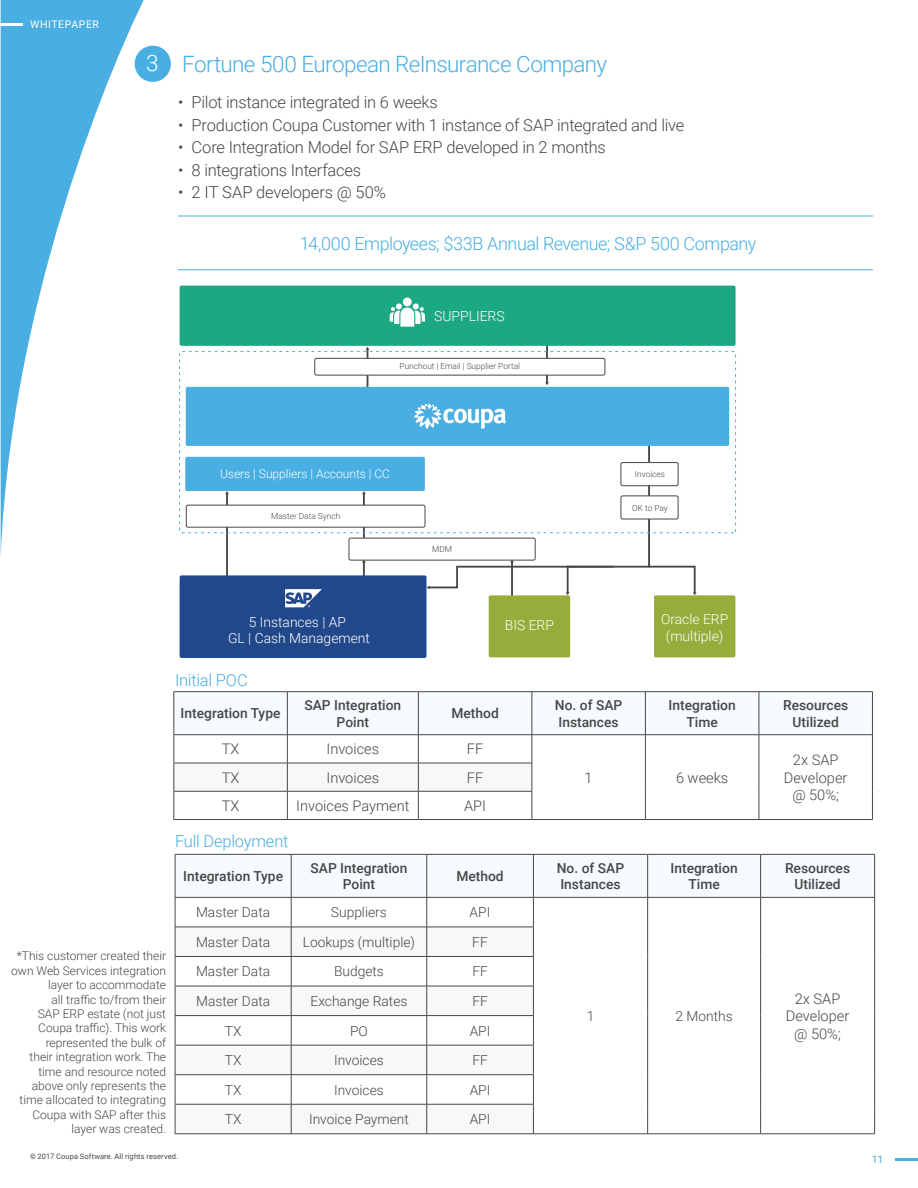
<style>
.page{position:relative;width:918px;height:1188px;background:#fff}
.page>*{position:absolute;margin:0;border:0;box-sizing:border-box;transform-origin:0 0}
.t1{font:300 22.5px "Roboto";letter-spacing:-.03em;color:#49aee2}
.t2{font:300 18px "Roboto";letter-spacing:-.025em;color:#49aee2}
.t3{font:300 16.5px "Roboto";letter-spacing:-.015em;color:#464747}
.t4{font:300 16.5px "Roboto";letter-spacing:-.015em;color:#49aee2}
.t5{font:300 14.55px/17.5px "Roboto";color:#464747;text-align:center}
.t6{font:300 13.95px/16.6px "Roboto";color:#fff;text-align:center}
.t7{font:500 13.8px/16.5px "Roboto";color:#464747;text-align:center}
.t8{font:300 13.8px "Roboto";color:#464747}
.t9{font:300 12px/14.4px "Roboto";color:#464747;text-align:right}
.t10{font:300 12px "Roboto";color:#fff}
.t11{font:10.5px "Roboto";letter-spacing:.05em;color:#fff}
.t12{font:10.5px "Roboto";color:#49aee2}
.t13{font:300 8.4px "Roboto";color:#464747}
.t14{font:7.5px "Roboto";letter-spacing:.015em;color:#464747}
.s1{font-size:22.65px;color:#fff}
</style>
<div class="page">
<svg style="left:0;top:0;width:144px;height:556px"></svg>
<hr style="left:896px;top:1158px;width:22px;height:2px;background:#49aee2">
<div style="left:135px;top:46px;width:36px;height:36px;background:#49aee2;border-radius:50%"></div>
<hr style="left:174px;top:691px;width:113px;height:1px;background:#474847">
<hr style="left:287px;top:691px;width:131px;height:1px;background:#474847">
<hr style="left:418px;top:691px;width:114px;height:1px;background:#474847">
<hr style="left:532px;top:691px;width:113px;height:1px;background:#474847">
<hr style="left:645px;top:691px;width:114px;height:1px;background:#474847">
<hr style="left:759px;top:691px;width:114px;height:1px;background:#474847">
<hr style="left:174px;top:819px;width:113px;height:1px;background:#474847">
<hr style="left:287px;top:819px;width:131px;height:1px;background:#474847">
<hr style="left:418px;top:819px;width:114px;height:1px;background:#474847">
<svg style="left:174px;top:692px;width:699px;height:127px"></svg>
<hr style="left:532px;top:819px;width:113px;height:1px;background:#464747">
<hr style="left:645px;top:819px;width:114px;height:1px;background:#464747">
<hr style="left:759px;top:819px;width:114px;height:1px;background:#464747">
<svg style="left:176px;top:1105px;width:357px;height:29px"></svg>
<svg style="left:175px;top:854px;width:700px;height:250px"></svg>
<hr style="left:647px;top:1104px;width:1px;height:30px;background:#474847">
<hr style="left:760px;top:1104px;width:1px;height:30px;background:#474847">
<hr style="left:874px;top:1104px;width:1px;height:30px;background:#474847">
<hr style="left:533px;top:1134px;width:115px;height:1px;background:#474847">
<hr style="left:648px;top:1134px;width:113px;height:1px;background:#474847">
<hr style="left:761px;top:1134px;width:114px;height:1px;background:#474847">
<hr style="left:175px;top:1104px;width:116px;height:1px;background:#474847">
<hr style="left:175px;top:1104px;width:1px;height:30px;background:#474847">
<hr style="left:175px;top:1134px;width:116px;height:1px;background:#474847">
<hr style="left:291px;top:1104px;width:136px;height:1px;background:#474847">
<hr style="left:291px;top:1104px;width:1px;height:30px;background:#474847">
<hr style="left:291px;top:1134px;width:136px;height:1px;background:#474847">
<hr style="left:427px;top:1104px;width:107px;height:1px;background:#474847">
<hr style="left:426px;top:1104px;width:1px;height:30px;background:#474847">
<hr style="left:533px;top:1104px;width:1px;height:30px;background:#474847">
<hr style="left:427px;top:1134px;width:106px;height:1px;background:#474847">
<hr style="left:178px;top:270px;width:695px;height:1px;background:#49aee2">
<hr style="left:178px;top:216px;width:695px;height:1px;background:#49aee2">
<hr style="left:546px;top:312px;width:2px;height:71px;background:#464747">
<hr style="left:367px;top:349px;width:1px;height:71px;background:#464747">
<hr style="left:226px;top:494px;width:2px;height:92px;background:#464747">
<hr style="left:363px;top:494px;width:2px;height:55px;background:#464747">
<hr style="left:363px;top:562px;width:2px;height:55px;background:#464747">
<div style="left:315px;top:358px;width:290px;height:17px;background:#fff;border-radius:2px"></div>
<div style="left:315px;top:358px;width:290px;height:17px;border:1px solid #464747;border-radius:2px"></div>
<div style="left:179px;top:351px;width:557px;height:182px;border:1px dashed #49aee2;border-radius:2px"></div>
<div style="left:186px;top:505px;width:239px;height:22px;background:#fff;border-radius:2px"></div>
<div style="left:186px;top:505px;width:239px;height:22px;border:1px solid #464747;border-radius:2px"></div>
<div style="left:349px;top:538px;width:186px;height:22px;background:#fff;border-radius:2px"></div>
<div style="left:349px;top:538px;width:186px;height:22px;border:1px solid #464747;border-radius:2px"></div>
<div style="left:489px;top:595px;width:81px;height:62px;background:#96ac3b;border-radius:2px"></div>
<div style="left:180px;top:286px;width:556px;height:60px;background:#1ca882;border-radius:2px"></div>
<div style="left:186px;top:387px;width:543px;height:59px;background:#49aee2;border-radius:2px"></div>
<div style="left:185px;top:457px;width:240px;height:34px;background:#49aee2;border-radius:2px"></div>
<div style="left:654px;top:595px;width:81px;height:62px;background:#96ac3b;border-radius:2px"></div>
<div style="left:403px;top:298px;width:9px;height:8px;background:#fff;border-radius:50%"></div>
<svg style="left:390px;top:303px;width:35px;height:24px"></svg>
<svg style="left:414px;top:404px;width:92px;height:25px"></svg>
<div style="left:180px;top:575px;width:247px;height:83px;background:#21488a;border-radius:2px"></div>
<svg style="left:285px;top:589px;width:37px;height:18px"></svg>
<svg style="left:427px;top:446px;width:270px;height:149px"></svg>
<hr style="left:0;top:23px;width:22px;height:2px;background:#fff">
<p class="t11" style="left:30px;top:18px;width:70px">WHITEPAPER</p>
<h1 class="t1" style="left:146px;top:51px;width:463px"><span class="s1">3</span> Fortune 500 European ReInsurance Company</h1>
<h3 class="t3" style="left:178px;top:93px;width:261px">• Pilot instance integrated in 6 weeks</h3>
<h3 class="t3" style="left:178px;top:116px;width:508px">• Production Coupa Customer with 1 instance of SAP integrated and live</h3>
<h3 class="t3" style="left:178px;top:138px;width:429px">• Core Integration Model for SAP ERP developed in 2 months</h3>
<h3 class="t3" style="left:178px;top:161px;width:185px">• 8 integrations Interfaces</h3>
<h3 class="t3" style="left:178px;top:183px;width:209px">• 2 IT SAP developers @ 50%</h3>
<h2 class="t2" style="left:300px;top:234px;width:458px">14,000 Employees; $33B Annual Revenue; S&amp;P 500 Company</h2>
<p class="t6" style="left:434px;top:308px;width:72px">SUPPLIERS</p>
<p class="t13" style="left:400px;top:361px;width:122px">Punchout | Email | Supplier Portal</p>
<p class="t10" style="left:220px;top:467px;width:172px">Users | Suppliers | Accounts | CC</p>
<p class="t13" style="left:635px;top:470px;width:32px">Invoices</p>
<p class="t13" style="left:632px;top:503px;width:37px">OK to Pay</p>
<p class="t13" style="left:271px;top:511px;width:71px">Master Data Synch</p>
<p class="t6" style="left:228px;top:613px;width:143px">5 Instances | AP<br>GL | Cash Management</p>
<h3 class="t4" style="left:175px;top:671px;width:74px">Initial POC</h3>
<p class="t13" style="left:432px;top:544px;width:21px">MDM</p>
<p class="t6" style="left:505px;top:617px;width:51px">BIS ERP</p>
<p class="t6" style="left:661px;top:611px;width:69px">Oracle ERP (multiple)</p>
<p class="t7" style="left:181px;top:705px;width:101px">Integration Type</p>
<p class="t7" style="left:304px;top:697px;width:98px">SAP Integration<br>Point</p>
<p class="t7" style="left:451px;top:705px;width:49px">Method</p>
<p class="t7" style="left:555px;top:697px;width:69px;text-align:left">No. of SAP<br>Instances</p>
<p class="t7" style="left:669px;top:697px;width:69px">Integration<br>Time</p>
<p class="t7" style="left:783px;top:697px;width:67px">Resources<br>Utilized</p>
<p class="t5" style="left:222px;top:741px;width:19px">TX</p>
<p class="t5" style="left:326px;top:741px;width:54px">Invoices</p>
<p class="t5" style="left:467px;top:741px;width:18px">FF</p>
<p class="t5" style="left:585px;top:769px;width:10px">1</p>
<p class="t5" style="left:676px;top:769px;width:54px">6 weeks</p>
<p class="t5" style="left:784px;top:751px;width:65px">2x SAP<br>Developer @ 50%;</p>
<p class="t5" style="left:222px;top:769px;width:19px">TX</p>
<p class="t5" style="left:326px;top:769px;width:54px">Invoices</p>
<p class="t5" style="left:467px;top:769px;width:18px">FF</p>
<p class="t5" style="left:222px;top:797px;width:19px">TX</p>
<p class="t5" style="left:296px;top:797px;width:115px">Invoices Payment</p>
<p class="t5" style="left:464px;top:797px;width:24px">API</p>
<h3 class="t4" style="left:175px;top:832px;width:115px">Full Deployment</h3>
<p class="t7" style="left:183px;top:868px;width:101px">Integration Type</p>
<p class="t7" style="left:310px;top:860px;width:98px">SAP Integration<br>Point</p>
<p class="t7" style="left:456px;top:868px;width:49px">Method</p>
<p class="t7" style="left:557px;top:860px;width:69px;text-align:left">No. of SAP<br>Instances</p>
<p class="t7" style="left:671px;top:860px;width:69px">Integration<br>Time</p>
<p class="t7" style="left:785px;top:860px;width:67px">Resources<br>Utilized</p>
<p class="t8" style="left:196px;top:905px;width:76px">Master Data</p>
<p class="t8" style="left:331px;top:905px;width:57px">Suppliers</p>
<p class="t8" style="left:470px;top:905px;width:22px">API</p>
<p class="t9" style="left:11px;top:949px;width:156px">*This customer created their own Web Services integration layer to accommodate<br>all traffic to/from their<br>SAP ERP estate (not just<br>Coupa traffic). This work represented the bulk of<br>their integration work. The time and resource noted above only represents the time allocated to integrating<br>Coupa with SAP after this layer was created.</p>
<p class="t8" style="left:196px;top:934px;width:76px">Master Data</p>
<p class="t8" style="left:303px;top:934px;width:114px">Lookups (multiple)</p>
<p class="t8" style="left:472px;top:934px;width:17px">FF</p>
<p class="t8" style="left:196px;top:964px;width:76px">Master Data</p>
<p class="t8" style="left:334px;top:964px;width:51px">Budgets</p>
<p class="t8" style="left:472px;top:964px;width:17px">FF</p>
<p class="t8" style="left:196px;top:993px;width:76px">Master Data</p>
<p class="t8" style="left:310px;top:993px;width:98px">Exchange Rates</p>
<p class="t8" style="left:472px;top:993px;width:17px">FF</p>
<p class="t8" style="left:225px;top:1023px;width:18px">TX</p>
<p class="t8" style="left:350px;top:1023px;width:19px">PO</p>
<p class="t8" style="left:470px;top:1023px;width:22px">API</p>
<p class="t8" style="left:225px;top:1052px;width:18px">TX</p>
<p class="t8" style="left:334px;top:1052px;width:51px">Invoices</p>
<p class="t8" style="left:472px;top:1052px;width:17px">FF</p>
<p class="t8" style="left:225px;top:1082px;width:18px">TX</p>
<p class="t8" style="left:334px;top:1082px;width:51px">Invoices</p>
<p class="t8" style="left:470px;top:1082px;width:22px">API</p>
<p class="t8" style="left:225px;top:1111px;width:18px">TX</p>
<p class="t8" style="left:309px;top:1111px;width:101px">Invoice Payment</p>
<p class="t8" style="left:470px;top:1111px;width:22px">API</p>
<p class="t8" style="left:587px;top:1008px;width:9px">1</p>
<p class="t8" style="left:675px;top:1008px;width:59px">2 Months</p>
<p class="t5" style="left:786px;top:990px;width:65px">2x SAP<br>Developer @ 50%;</p>
<p class="t14" style="left:30px;top:1152px;width:150px">© 2017 Coupa Software. All rights reserved.</p>
<p class="t12" style="left:872px;top:1152px;width:13px">11</p>
</div>
